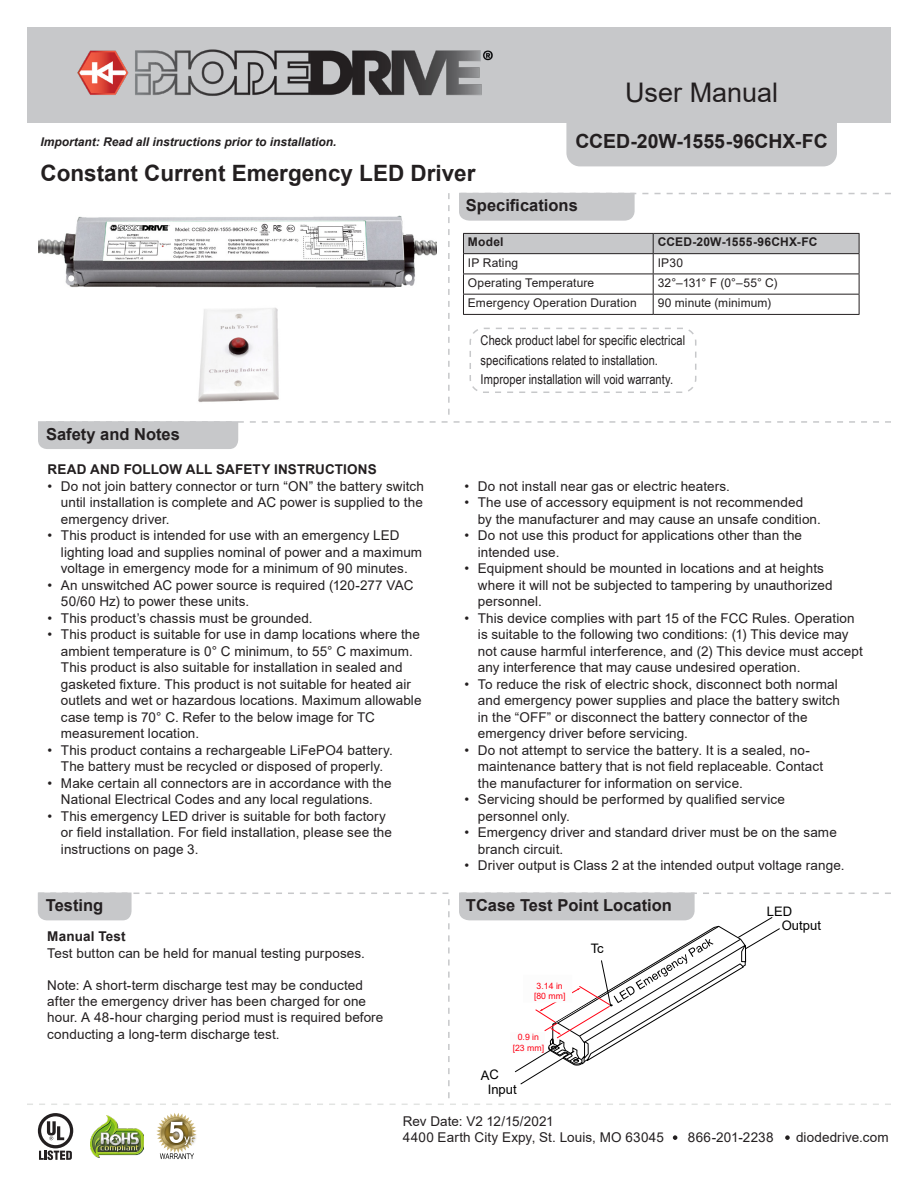
<style>
.page{position:relative;width:918px;height:1188px;background:#fff}
.page>*{position:absolute;margin:0;border:0;box-sizing:border-box;transform-origin:0 0}
.t1{font:27px "Arial";color:#231f20}
.t2{font:700 22.5px "Arial";color:#231f20}
.t3{font:700 19.5px "Arial";color:#231f20}
.t4{font:700 16.5px "Arial";color:#231f20}
.t5{font:13.5px/16.5px "Arial";letter-spacing:.005em;color:#231f20}
.t6{font:13.5px/19.5px "Arial Narrow";letter-spacing:.005em;color:#231f20}
.t7{font:700 13.5px "Arial";letter-spacing:.01em;color:#231f20}
.t8{font:13.05px/14.1px "Arial";letter-spacing:-.005em;color:#000}
.Whitney_10{font:12px "Arial";letter-spacing:.01em;color:#231f20}
.t9{font:italic 700 12px "Arial";color:#231f20}
.Whitney_10-2{font:700 12px "Arial";letter-spacing:.02em;color:#231f20}
.t10{font:8.7px/10.5px "Arial";letter-spacing:-.005em;color:#ff0013;text-align:center}
</style>
<div class="page">
<div style="left:27px;top:27px;width:864px;height:95px;background:#c7c8ca"></div>
<div style="left:566px;top:122px;width:271px;height:44px;background:#c7c8ca"></div>
<svg style="left:27px;top:1104px;width:864px;height:1px"></svg>
<svg style="left:673px;top:1135px;width:4px;height:5px"></svg>
<svg style="left:785px;top:1135px;width:5px;height:5px"></svg>
<svg style="left:448px;top:193px;width:2px;height:222px"></svg>
<svg style="left:459px;top:193px;width:432px;height:28px"></svg>
<svg style="left:459px;top:893px;width:432px;height:192px"></svg>
<svg style="left:38px;top:421px;width:853px;height:28px"></svg>
<svg style="left:463px;top:233px;width:397px;height:81px"></svg>
<hr style="left:463px;top:314px;width:190px;height:1px;background:#231f20">
<hr style="left:653px;top:314px;width:206px;height:1px;background:#231f20">
<img style="left:77px;top:49px;width:416px;height:47px">
<div style="left:470px;top:328px;width:226px;height:65px;border:2px dashed #c7c8ca;border-radius:14px"></div>
<img style="left:91px;top:1116px;width:53px;height:41px">
<svg style="left:156px;top:1113px;width:41px;height:46px"></svg>
<svg style="left:38px;top:1113px;width:36px;height:47px"></svg>
<svg style="left:38px;top:893px;width:412px;height:205px"></svg>
<img style="left:39px;top:215px;width:397px;height:187px">
<p class="t1" style="left:625px;top:73px;width:155px">User Manual</p>
<p class="t9" style="left:40px;top:134px;width:298px">Important: Read all instructions prior to installation.</p>
<p class="t3" style="left:575px;top:127px;width:254px">CCED-20W-1555-96CHX-FC</p>
<p class="t2" style="left:40px;top:158px;width:437px">Constant Current Emergency LED Driver</p>
<p class="t4" style="left:466px;top:194px;width:113px">Specifications</p>
<p class="Whitney_10-2" style="left:468px;top:234px;width:37px">Model</p>
<p class="Whitney_10-2" style="left:658px;top:234px;width:161px">CCED-20W-1555-96CHX-FC</p>
<p class="Whitney_10" style="left:468px;top:254px;width:52px">IP Rating</p>
<p class="Whitney_10" style="left:658px;top:254px;width:27px">IP30</p>
<p class="Whitney_10" style="left:468px;top:274px;width:128px">Operating Temperature</p>
<p class="Whitney_10" style="left:658px;top:274px;width:121px">32°–131° F (0°–55° C)</p>
<p class="Whitney_10" style="left:468px;top:295px;width:170px">Emergency Operation Duration</p>
<p class="Whitney_10" style="left:658px;top:295px;width:115px">90 minute (minimum)</p>
<p class="t4" style="left:46px;top:422px;width:135px">Safety and Notes</p>
<p class="t7" style="left:47px;top:460px;width:331px">READ AND FOLLOW ALL SAFETY INSTRUCTIONS</p>
<p class="t5" style="left:61px;top:478px;width:365px;text-align:justify;text-indent:-14px">• Do not join battery connector or turn “ON” the battery switch until installation is complete and AC power is supplied to the emergency driver.</p>
<p class="t5" style="left:61px;top:527px;width:363px;text-indent:-14px">• This product is intended for use with an emergency LED lighting load and supplies nominal of power and a maximum voltage in emergency mode for a minimum of 90 minutes.</p>
<p class="t5" style="left:61px;top:577px;width:354px;text-indent:-14px">• An unswitched AC power source is required (120-277 VAC<br>50/60 Hz) to power these units.</p>
<p class="t5" style="left:47px;top:610px;width:267px">• This product’s chassis must be grounded.</p>
<p class="t5" style="left:61px;top:626px;width:362px;text-indent:-14px">• This product is suitable for use in damp locations where the ambient temperature is 0° C minimum, to 55° C maximum.<br>This product is also suitable for installation in sealed and gasketed fixture. This product is not suitable for heated air outlets and wet or hazardous locations. Maximum allowable case temp is 70° C. Refer to the below image for TC measurement location.</p>
<p class="t5" style="left:47px;top:742px;width:347px;text-align:center">• This product contains a rechargeable LiFePO4 battery.<br>The battery must be recycled or disposed of properly.</p>
<p class="t5" style="left:47px;top:775px;width:346px;text-align:center">• Make certain all connectors are in accordance with the<br>National Electrical Codes and any local regulations.</p>
<p class="t5" style="left:61px;top:808px;width:333px;text-indent:-14px">• This emergency LED driver is suitable for both factory or field installation. For field installation, please see the instructions on page 3.</p>
<p class="t4" style="left:46px;top:894px;width:59px">Testing</p>
<p class="t7" style="left:47px;top:927px;width:80px">Manual Test</p>
<p class="t5" style="left:47px;top:945px;width:319px">Test button can be held for manual testing purposes.</p>
<p class="t5" style="left:47px;top:977px;width:338px">Note: A short-term discharge test may be conducted after the emergency driver has been charged for one hour. A 48-hour charging period must is required before conducting a long-term discharge test.</p>
<p class="t6" style="left:481px;top:330px;width:206px">Check product label for specific electrical specifications related to installation.<br>Improper installation will void warranty.</p>
<p class="t5" style="left:464px;top:478px;width:267px">• Do not install near gas or electric heaters.</p>
<p class="t5" style="left:478px;top:494px;width:344px;text-indent:-14px">• The use of accessory equipment is not recommended<br>by the manufacturer and may cause an unsafe condition.</p>
<p class="t5" style="left:478px;top:527px;width:326px;text-indent:-14px">• Do not use this product for applications other than the intended use.</p>
<p class="t5" style="left:478px;top:560px;width:356px;text-indent:-14px">• Equipment should be mounted in locations and at heights where it will not be subjected to tampering by unauthorized personnel.</p>
<p class="t5" style="left:478px;top:610px;width:386px;text-indent:-14px">• This device complies with part 15 of the FCC Rules. Operation is suitable to the following two conditions: (1) This device may not cause harmful interference, and (2) This device must accept any interference that may cause undesired operation.</p>
<p class="t5" style="left:478px;top:676px;width:364px;text-indent:-14px">• To reduce the risk of electric shock, disconnect both normal and emergency power supplies and place the battery switch in the “OFF” or disconnect the battery connector of the emergency driver before servicing.</p>
<p class="t5" style="left:478px;top:742px;width:347px;text-indent:-14px">• Do not attempt to service the battery. It is a sealed, no&shy;maintenance battery that is not field replaceable. Contact the manufacturer for information on service.</p>
<p class="t5" style="left:478px;top:791px;width:309px;text-indent:-14px">• Servicing should be performed by qualified service personnel only.</p>
<p class="t5" style="left:478px;top:824px;width:360px;text-indent:-14px">• Emergency driver and standard driver must be on the same branch circuit.</p>
<p class="t5" style="left:464px;top:857px;width:382px">• Driver output is Class 2 at the intended output voltage range.</p>
<p class="t4" style="left:466px;top:894px;width:207px">TCase Test Point Location</p>
<p class="t8" style="left:481px;top:1068px;width:20px">AC</p>
<p class="t10" style="left:534px;top:980px;width:33px">3.14 in [80 mm]</p>
<p class="t10" style="left:513px;top:1032px;width:33px">0.9 in [23 mm]</p>
<p class="t8" style="left:488px;top:1083px;width:31px">Input</p>
<p class="t8" style="left:591px;top:941px;width:15px">Tc</p>
<p class="t8" style="left:782px;top:904px;width:41px;text-indent:-15px">LED<br>Output</p>
<p class="t5" style="left:403px;top:1113px;width:152px">Rev Date: V2 12/15/2021</p>
<p class="t5" style="left:403px;top:1129px;width:263px">4400 Earth City Expy, St. Louis, MO 63045</p>
<p class="t5" style="left:688px;top:1129px;width:87px">866-201-2238</p>
<p class="t5" style="left:796px;top:1129px;width:94px">diodedrive.com</p>
</div>
